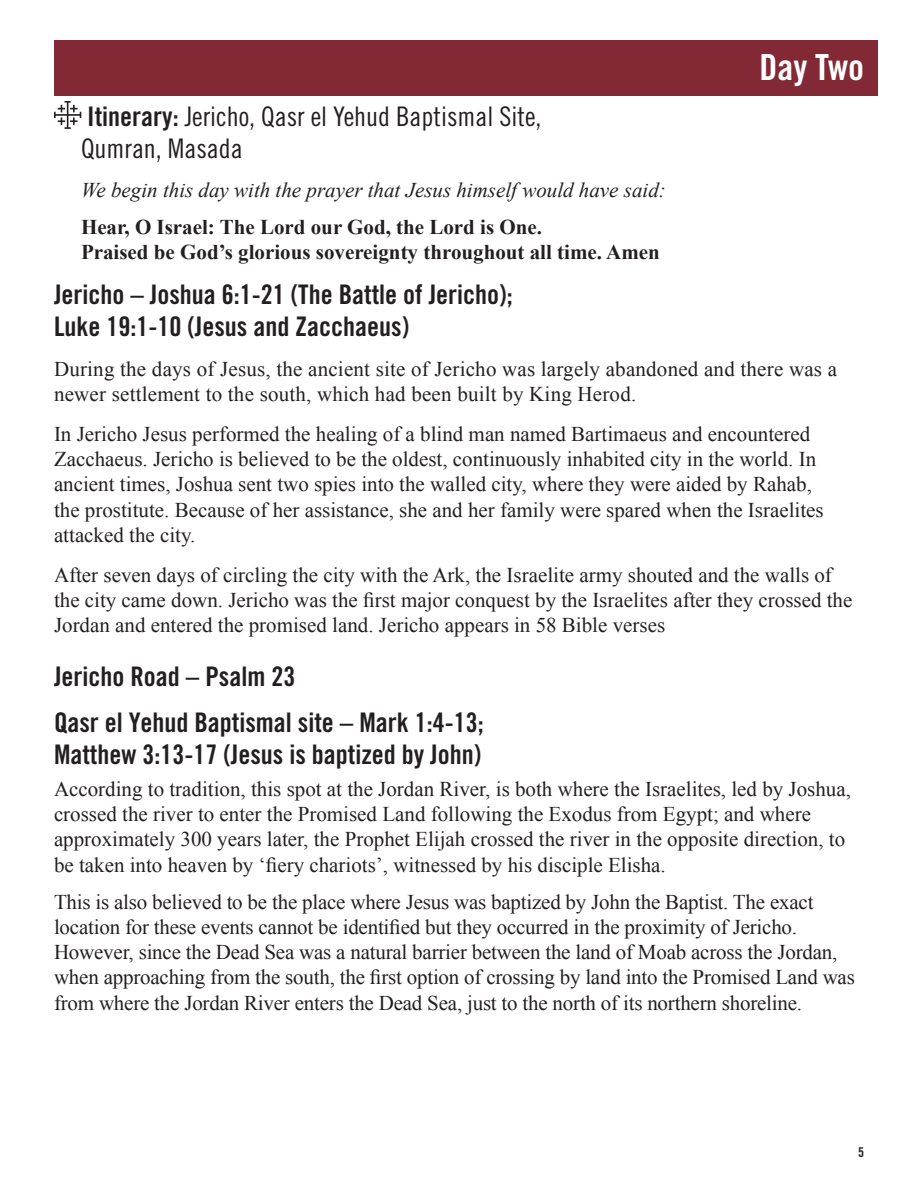
<style>
.page{position:relative;width:918px;height:1188px;background:#fff}
.page>*{position:absolute;margin:0;border:0;box-sizing:border-box;transform-origin:0 0}
.Subhead_1{font:36px "Trade Gothic LT Std Bd Cn 20";color:#fff}
.Subhead_2{font:27px/32.4px "Trade Gothic LT Std Bd Cn 20";color:#231f20}
.Subhead_1-2{font:27px/32.4px "Trade Gothic LT Std Cn 18";color:#231f20}
.Normal_wrd_1{font:21px/25.2px "Times New Roman";letter-spacing:-.01em;color:#231f20}
.Normal__Web__wrd_1{font:21px/25.2px "Times New Roman";color:#231f20}
.Normal_wrd_1-2{font:700 21px/25.2px "Times New Roman";color:#231f20}
.Normal_wrd_1-3{font:italic 21px "Times New Roman";color:#231f20}
.t1{font:13.5px "Trade Gothic LT Std Bd Cn 20";color:#231f20}
.s1{font-family:"Trade Gothic LT Std Bd Cn 20"}
</style>
<div class="page">
<div style="left:54px;top:40px;width:824px;height:56px;background:#832935"></div>
<svg style="left:54px;top:101px;width:27px;height:28px"></svg>
<p class="Subhead_1" style="left:759px;top:45px;width:106px">Day Two</p>
<p class="Subhead_1-2" style="left:81px;top:100px;width:462px"><span class="s1">Itinerary:</span> Jericho, Qasr el Yehud Baptismal Site,<br>Qumran, Masada</p>
<p class="Normal_wrd_1-3" style="left:81px;top:176px;width:586px">We begin this day with the prayer that Jesus himself would have said:</p>
<p class="Normal_wrd_1-2" style="left:81px;top:214px;width:580px">Hear, O Israel: The Lord our God, the Lord is One.<br>Praised be God’s glorious sovereignty throughout all time. Amen</p>
<p class="Subhead_2" style="left:54px;top:278px;width:460px">Jericho – Joshua 6:1-21 (The Battle of Jericho);<br>Luke 19:1-10 (Jesus and Zacchaeus)</p>
<p class="Normal__Web__wrd_1" style="left:54px;top:356px;width:785px">During the days of Jesus, the ancient site of Jericho was largely abandoned and there was a newer settlement to the south, which had been built by King Herod.</p>
<p class="Normal__Web__wrd_1" style="left:54px;top:421px;width:771px">In Jericho Jesus performed the healing of a blind man named Bartimaeus and encountered Zacchaeus. Jericho is believed to be the oldest, continuously inhabited city in the world. In ancient times, Joshua sent two spies into the walled city, where they were aided by Rahab, the prostitute. Because of her assistance, she and her family were spared when the Israelites attacked the city.</p>
<p class="Normal__Web__wrd_1" style="left:54px;top:562px;width:800px">After seven days of circling the city with the Ark, the Israelite army shouted and the walls of the city came down. Jericho was the first major conquest by the Israelites after they crossed the<br>Jordan and entered the promised land. Jericho appears in 58 Bible verses</p>
<p class="Subhead_2" style="left:54px;top:660px;width:243px">Jericho Road – Psalm 23</p>
<p class="Subhead_2" style="left:54px;top:706px;width:431px">Qasr el Yehud Baptismal site – Mark 1:4-13;<br>Matthew 3:13-17 (Jesus is baptized by John)</p>
<p class="Normal_wrd_1" style="left:54px;top:776px;width:799px">According to tradition, this spot at the Jordan River, is both where the Israelites, led by Joshua, crossed the river to enter the Promised Land following the Exodus from Egypt; and where approximately 300 years later, the Prophet Elijah crossed the river in the opposite direction, to be taken into heaven by ‘fiery chariots’, witnessed by his disciple Elisha.</p>
<p class="Normal_wrd_1" style="left:54px;top:889px;width:802px">This is also believed to be the place where Jesus was baptized by John the Baptist. The exact location for these events cannot be identified but they occurred in the proximity of Jericho.<br>However, since the Dead Sea was a natural barrier between the land of Moab across the Jordan, when approaching from the south, the first option of crossing by land into the Promised Land was from where the Jordan River enters the Dead Sea, just to the north of its northern shoreline.</p>
<p class="t1" style="left:858px;top:1144px;width:7px">5</p>
</div>
